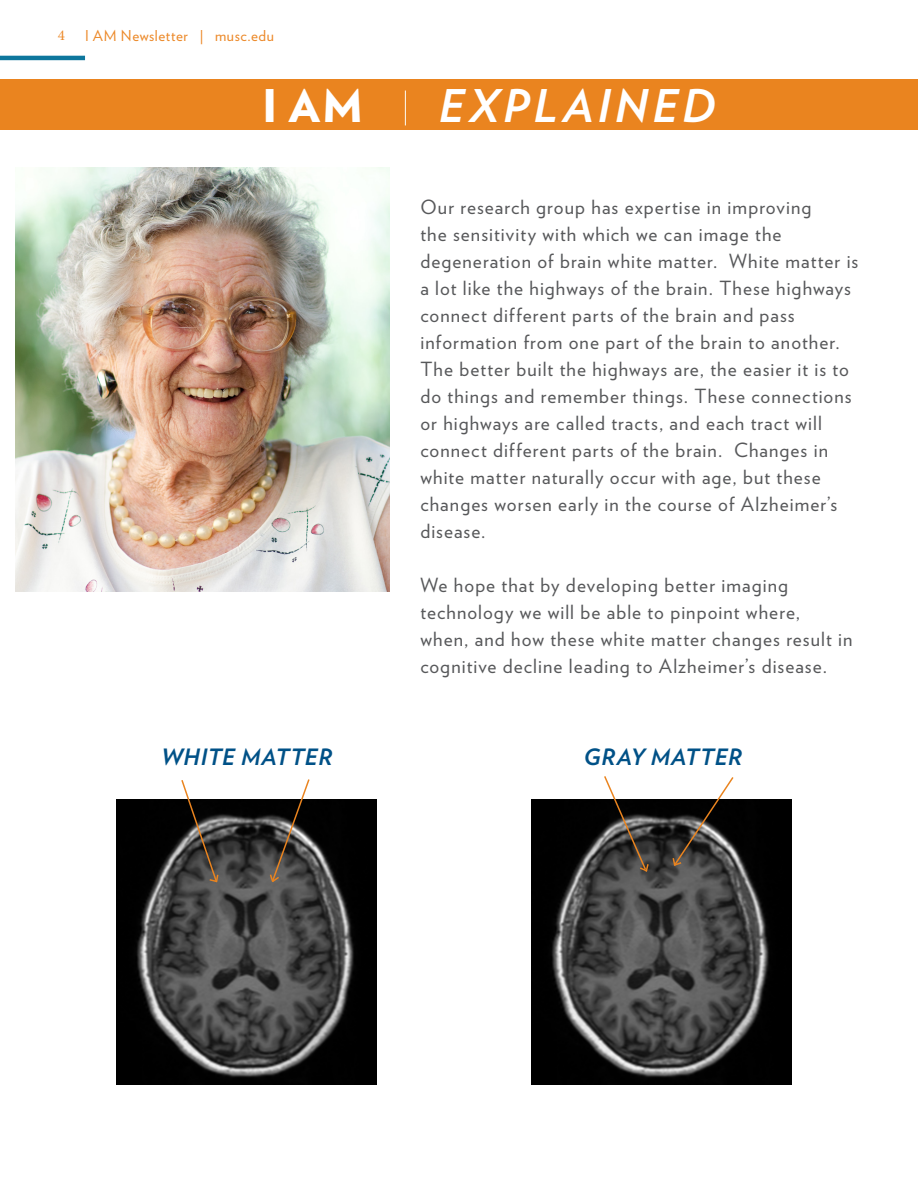
<style>
.page{position:relative;width:918px;height:1188px;background:#fff}
.page>*{position:absolute;margin:0;border:0;box-sizing:border-box;transform-origin:0 0}
.Headline_1{font:italic 700 45px "Verlag";letter-spacing:.09em;color:#fff}
.Headline_1-2{font:900 45px "Verlag";color:#fff}
.Sudebar_Header{font:italic 700 22.5px "Verlag";letter-spacing:.02em;color:#005187}
.t1{font:19.5px/27px "Verlag";letter-spacing:.055em;color:#57585a}
.t2{font:15px "Verlag";letter-spacing:.035em;color:#ec8929}
.t3{font:15px "Minion Pro";color:#ec8929}
</style>
<div class="page">
<div style="left:0;top:79px;width:918px;height:50px;background:#ea841f"></div>
<hr style="left:0;top:56px;width:85px;height:4px;background:#0e779d">
<img style="left:15px;top:168px;width:375px;height:423px">
<hr style="left:405px;top:91px;width:1px;height:34px;background:#fff">
<img style="left:116px;top:800px;width:261px;height:284px">
<img style="left:531px;top:800px;width:261px;height:284px">
<svg style="left:671px;top:777px;width:64px;height:90px"></svg>
<svg style="left:603px;top:776px;width:47px;height:97px"></svg>
<svg style="left:269px;top:779px;width:42px;height:105px"></svg>
<svg style="left:180px;top:780px;width:39px;height:104px"></svg>
<p class="t3" style="left:58px;top:25px;width:9px">4</p>
<p class="t2" style="left:85px;top:25px;width:191px">I AM Newsletter | musc.edu</p>
<p class="Headline_1-2" style="left:262px;top:68px;width:102px">I AM</p>
<p class="Headline_1" style="left:439px;top:70px;width:278px">EXPLAINED</p>
<p class="t1" style="left:420px;top:193px;width:440px">Our research group has expertise in improving<br>the sensitivity with which we can image the degeneration of brain white matter. White matter is a lot like the highways of the brain. These highways connect different parts of the brain and pass information from one part of the brain to another.<br>The better built the highways are, the easier it is to do things and remember things. These connections or highways are called tracts, and each tract will connect different parts of the brain. Changes in white matter naturally occur with age, but these changes worsen early in the course of Alzheimer’s disease.</p>
<p class="t1" style="left:420px;top:571px;width:434px">We hope that by developing better imaging technology we will be able to pinpoint where, when, and how these white matter changes result in cognitive decline leading to Alzheimer’s disease.</p>
<p class="Sudebar_Header" style="left:161px;top:739px;width:172px">WHITE MATTER</p>
<p class="Sudebar_Header" style="left:584px;top:739px;width:160px">GRAY MATTER</p>
</div>
